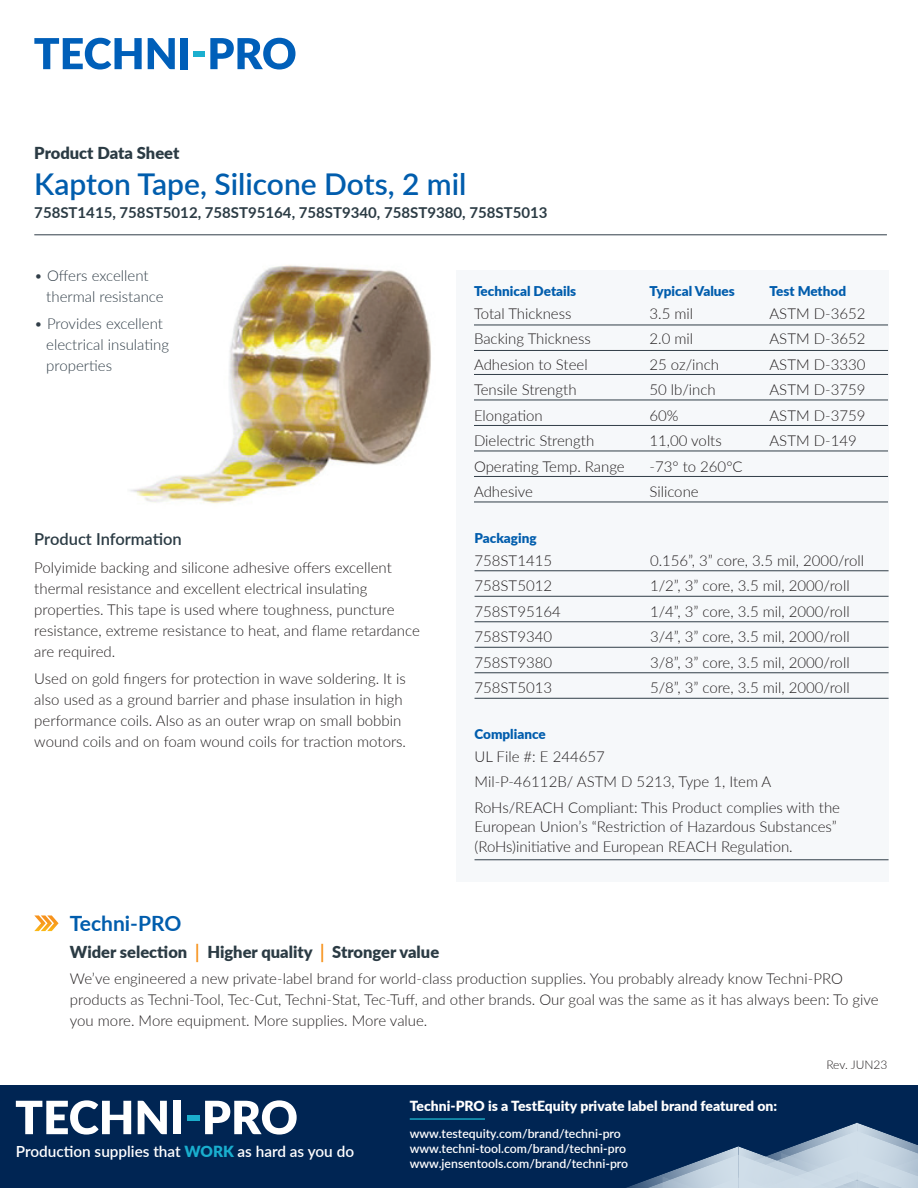
<style>
.page{position:relative;width:918px;height:1188px;background:#fff}
.page>*{position:absolute;margin:0;border:0;box-sizing:border-box;transform-origin:0 0}
.t1{font:600 30px "Lato";color:#015dad}
.t2{font:700 21px "Lato";color:#015dad}
.t3{font:900 16.5px "Lato";color:#2b3b44}
.t4{font:600 16.5px "Lato";color:#2b3b44}
.t5{font:600 15.3px "Lato";color:#fff}
.t6{font:300 15px/25.5px "Lato";color:#231f20}
.t7{font:300 15px/21px "Lato";color:#313e48}
.t8{font:700 15px "Lato";color:#2b3b44}
.t9{font:900 13.95px "Lato";color:#fff}
.t10{font:900 13.5px "Lato";color:#015dad}
.t11{font:600 12.3px/14.7px "Lato";color:#fff}
.t12{font:300 12px "Lato";color:#231f20}
.s1{color:#f7931d}
.s2{font-weight:900;color:#19aece}
</style>
<div class="page">
<img style="left:130px;top:265px;width:301px;height:239px">
<svg style="left:34px;top:38px;width:108px;height:32px"></svg>
<svg style="left:148px;top:38px;width:27px;height:31px"></svg>
<div style="left:181px;top:38px;width:7px;height:31px;background:#005fb9"></div>
<div style="left:193px;top:51px;width:12px;height:6px;background:#1bafcf"></div>
<svg style="left:210px;top:38px;width:85px;height:32px"></svg>
<hr style="left:34px;top:235px;width:853px;height:1px;background:#313e48">
<svg style="left:34px;top:915px;width:25px;height:16px"></svg>
<div style="left:0;top:1085px;width:918px;height:103px;background:#002553"></div>
<svg style="left:626px;top:1122px;width:292px;height:66px"></svg>
<hr style="left:410px;top:1118px;width:75px;height:2px;background:#1cb0ca">
<svg style="left:16px;top:1100px;width:115px;height:35px"></svg>
<svg style="left:138px;top:1101px;width:29px;height:33px"></svg>
<div style="left:173px;top:1101px;width:8px;height:33px;background:#fff"></div>
<div style="left:187px;top:1115px;width:12px;height:6px;background:#1baecc"></div>
<svg style="left:205px;top:1100px;width:92px;height:35px"></svg>
<div style="left:456px;top:270px;width:433px;height:612px;background:#f6f8fa"></div>
<hr style="left:475px;top:571px;width:414px;height:1px;background:#313e48">
<hr style="left:475px;top:860px;width:414px;height:1px;background:#313e48">
<hr style="left:475px;top:596px;width:414px;height:1px;background:#313e48">
<hr style="left:475px;top:622px;width:414px;height:1px;background:#313e48">
<hr style="left:475px;top:647px;width:414px;height:1px;background:#313e48">
<hr style="left:475px;top:673px;width:414px;height:1px;background:#313e48">
<hr style="left:475px;top:698px;width:414px;height:1px;background:#313e48">
<hr style="left:474px;top:325px;width:414px;height:1px;background:#313e48">
<hr style="left:474px;top:350px;width:414px;height:1px;background:#313e48">
<hr style="left:474px;top:374px;width:414px;height:1px;background:#313e48">
<hr style="left:474px;top:425px;width:414px;height:1px;background:#313e48">
<hr style="left:474px;top:451px;width:414px;height:1px;background:#313e48">
<hr style="left:474px;top:400px;width:414px;height:1px;background:#313e48">
<hr style="left:474px;top:476px;width:414px;height:1px;background:#313e48">
<hr style="left:474px;top:502px;width:414px;height:1px;background:#313e48">
<p class="t3" style="left:34px;top:140px;width:147px">Product Data Sheet</p>
<h1 class="t1" style="left:34px;top:163px;width:434px">Kapton Tape, Silicone Dots, 2 mil</h1>
<p class="t8" style="left:34px;top:201px;width:515px">758ST1415, 758ST5012, 758ST95164, 758ST9340, 758ST9380, 758ST5013</p>
<p class="t7" style="left:46px;top:265px;width:119px;text-indent:-12px">• Offers excellent thermal resistance</p>
<p class="t7" style="left:46px;top:313px;width:124px;text-indent:-12px">• Provides excellent electrical insulating properties</p>
<p class="t10" style="left:474px;top:281px;width:104px">Technical Details</p>
<p class="t6" style="left:474px;top:300px;width:152px">Total Thickness<br>Backing Thickness<br>Adhesion to Steel<br>Tensile Strength<br>Elongation<br>Dielectric Strength<br>Operating Temp. Range<br>Adhesive</p>
<p class="t10" style="left:649px;top:281px;width:87px">Typical Values</p>
<p class="t6" style="left:649px;top:300px;width:95px">3.5 mil<br>2.0 mil<br>25 oz/inch<br>50 lb/inch<br>60%<br>11,00 volts -73° to 260°C<br>Silicone</p>
<p class="t10" style="left:769px;top:281px;width:78px">Test Method</p>
<p class="t6" style="left:769px;top:300px;width:97px;text-align:justify">ASTM D-3652<br>ASTM D-3652<br>ASTM D-3330<br>ASTM D-3759<br>ASTM D-3759<br>ASTM D-149</p>
<p class="t4" style="left:34px;top:527px;width:149px">Product Information</p>
<p class="t6" style="left:34px;top:557px;width:387px;line-height:21px">Polyimide backing and silicone adhesive offers excellent thermal resistance and excellent electrical insulating properties. This tape is used where toughness, puncture resistance, extreme resistance to heat, and flame retardance are required.</p>
<p class="t6" style="left:34px;top:668px;width:373px;line-height:21px">Used on gold fingers for protection in wave soldering. It is also used as a ground barrier and phase insulation in high performance coils. Also as an outer wrap on small bobbin wound coils and on foam wound coils for traction motors.</p>
<p class="t10" style="left:475px;top:528px;width:64px">Packaging</p>
<p class="t6" style="left:650px;top:547px;width:216px">0.156”, 3” core, 3.5 mil, 2000/roll 1/2”, 3” core, 3.5 mil, 2000/roll 1/4”, 3” core, 3.5 mil, 2000/roll 3/4”, 3” core, 3.5 mil, 2000/roll 3/8”, 3” core, 3.5 mil, 2000/roll 5/8”, 3” core, 3.5 mil, 2000/roll</p>
<p class="t6" style="left:475px;top:547px;width:88px">758ST1415<br>758ST5012<br>758ST95164<br>758ST9340<br>758ST9380<br>758ST5013</p>
<p class="t10" style="left:475px;top:724px;width:73px">Compliance</p>
<p class="t6" style="left:475px;top:743px;width:367px">UL File #: E 244657<br>Mil-P-46112B/ ASTM D 5213, Type 1, Item A<br>RoHs/REACH Compliant: This Product complies with the</p>
<p class="t6" style="left:475px;top:817px;width:364px;line-height:19.5px">European Union’s “Restriction of Hazardous Substances” (RoHs)initiative and European REACH Regulation.</p>
<h2 class="t2" style="left:70px;top:908px;width:113px">Techni-PRO</h2>
<p class="t3" style="left:70px;top:940px;width:371px">Wider selection <span class="s1">│</span> Higher quality <span class="s1">│</span> Stronger value</p>
<p class="t6" style="left:70px;top:967px;width:810px;line-height:21px">We’ve engineered a new private-label brand for world-class production supplies. You probably already know Techni-PRO products as Techni-Tool, Tec-Cut, Techni-Stat, Tec-Tuff, and other brands. Our goal was the same as it has always been: To give you more. More equipment. More supplies. More value.</p>
<p class="t12" style="left:826px;top:1057px;width:63px">Rev. JUN23</p>
<p class="t5" style="left:16px;top:1140px;width:340px">Production supplies that <span class="s2">WORK</span> as hard as you do</p>
<p class="t9" style="left:410px;top:1095px;width:369px">Techni-PRO is a TestEquity private label brand featured on:</p>
<p class="t11" style="left:410px;top:1126px;width:220px">www.testequity.com/brand/techni-pro www.techni-tool.com/brand/techni-pro www.jensentools.com/brand/techni-pro</p>
</div>
